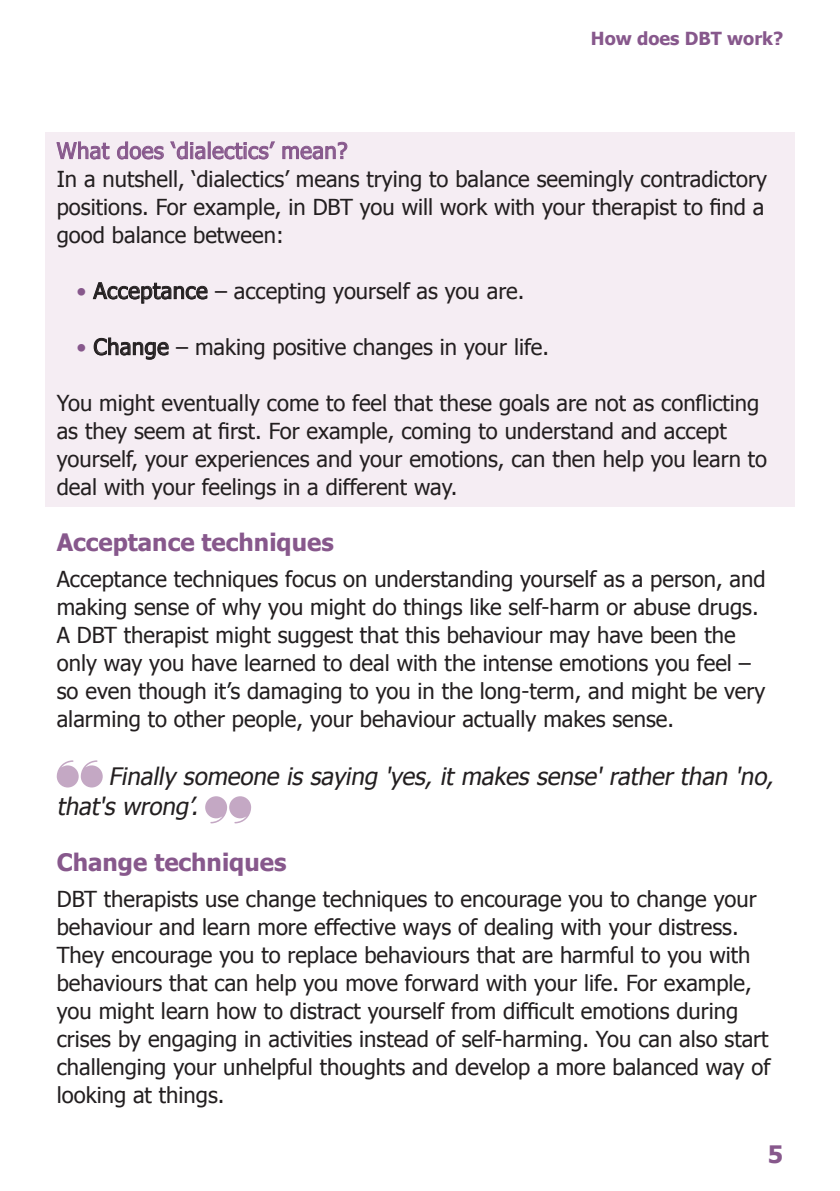
<style>
.page{position:relative;width:840px;height:1191px;background:#fff}
.page>*{position:absolute;margin:0;border:0;box-sizing:border-box;transform-origin:0 0}
.t1{font:italic 24px/30px "Tahoma";color:#231f20}
.t2{font:700 24px "Tahoma";color:#87588c}
.t3{font:22px/28px "Tahoma";color:#231f20}
.t4{font:22px "Tahoma";letter-spacing:.02em;color:#87588c}
.t5{font:700 18px "Tahoma";color:#87588c}
.s1{color:#87588c}
</style>
<div class="page">
<div style="left:45px;top:132px;width:749px;height:374px;background:#f5edf3"></div>
<svg style="left:56px;top:141px;width:54px;height:19px"></svg>
<svg style="left:117px;top:141px;width:47px;height:19px"></svg>
<svg style="left:170px;top:141px;width:105px;height:19px"></svg>
<svg style="left:282px;top:142px;width:65px;height:18px"></svg>
<svg style="left:92px;top:282px;width:115px;height:22px"></svg>
<svg style="left:94px;top:337px;width:75px;height:23px"></svg>
<svg style="left:57px;top:760px;width:46px;height:27px"></svg>
<svg style="left:205px;top:796px;width:46px;height:27px"></svg>
<p class="t5" style="left:590px;top:26px;width:194px">How does DBT work?</p>
<p class="t4" style="left:57px;top:136px;width:292px">What does ‘dialectics’ mean?</p>
<p class="t3" style="left:57px;top:164px;width:711px;text-align:justify">In a nutshell, ‘dialectics’ means trying to balance seemingly contradictory positions. For example, in DBT you will work with your therapist to find a good balance between:</p>
<p class="t3" style="left:77px;top:276px;width:449px"><span class="s1">•</span> Acceptance – accepting yourself as you are.</p>
<p class="t3" style="left:77px;top:332px;width:474px"><span class="s1">•</span> Change – making positive changes in your life.</p>
<p class="t3" style="left:57px;top:388px;width:711px">You might eventually come to feel that these goals are not as conflicting as they seem at first. For example, coming to understand and accept yourself, your experiences and your emotions, can then help you learn to deal with your feelings in a different way.</p>
<p class="t2" style="left:57px;top:525px;width:278px">Acceptance techniques</p>
<p class="t3" style="left:57px;top:564px;width:710px">Acceptance techniques focus on understanding yourself as a person, and making sense of why you might do things like self-harm or abuse drugs.<br>A DBT therapist might suggest that this behaviour may have been the only way you have learned to deal with the intense emotions you feel – so even though it’s damaging to you in the long-term, and might be very alarming to other people, your behaviour actually makes sense.</p>
<p class="t1" style="left:57px;top:760px;width:723px;text-indent:52px">Finally someone is saying 'yes, it makes sense' rather than 'no, that's wrong’.</p>
<p class="t2" style="left:57px;top:845px;width:231px">Change techniques</p>
<p class="t3" style="left:57px;top:884px;width:714px">DBT therapists use change techniques to encourage you to change your behaviour and learn more effective ways of dealing with your distress.<br>They encourage you to replace behaviours that are harmful to you with behaviours that can help you move forward with your life. For example, you might learn how to distract yourself from difficult emotions during crises by engaging in activities instead of self-harming. You can also start challenging your unhelpful thoughts and develop a more balanced way of looking at things.</p>
<p class="t2" style="left:767px;top:1137px;width:17px">5</p>
</div>
